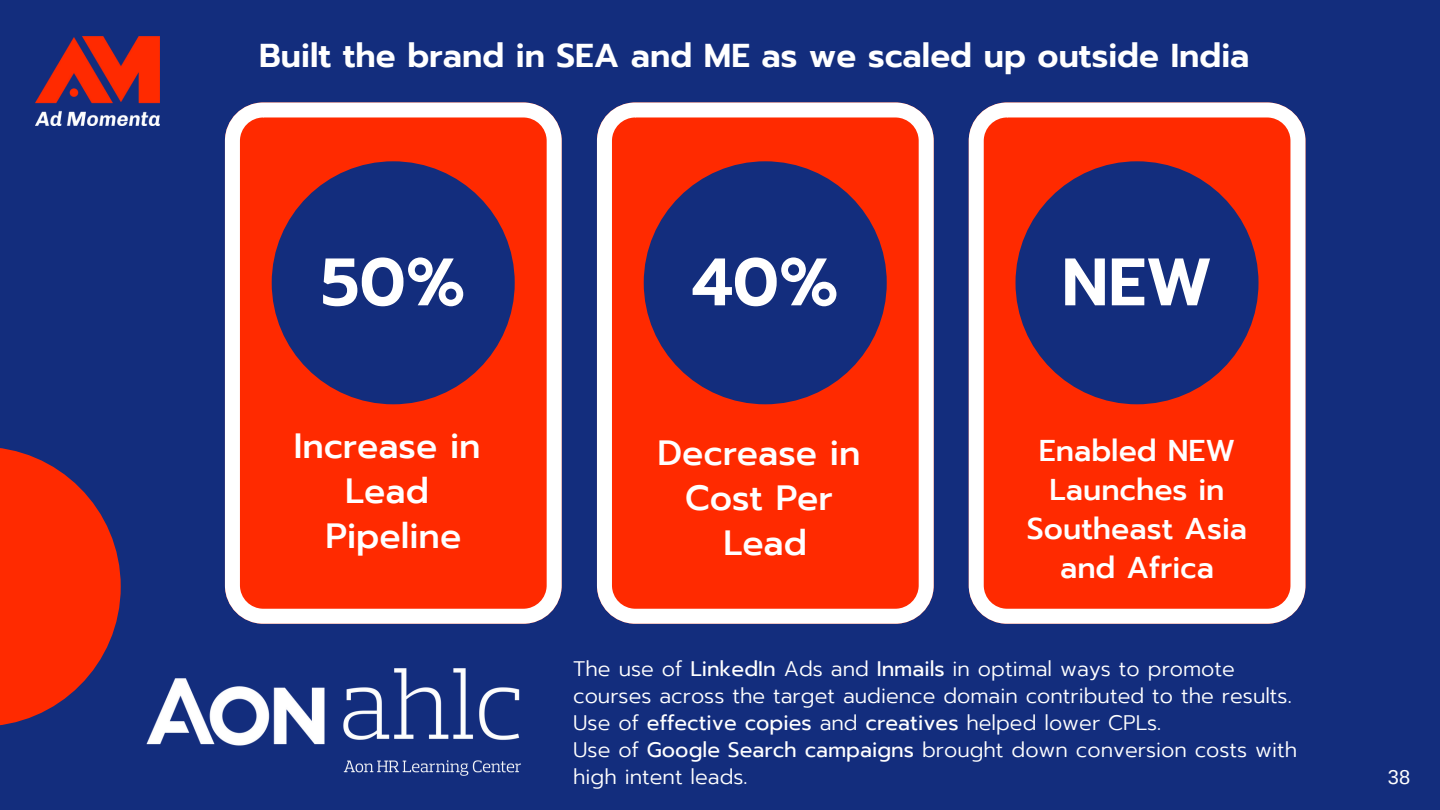
<style>
.page{position:relative;width:1440px;height:810px;background:#132d7d}
.page>*{position:absolute;margin:0;border:0;box-sizing:border-box;transform-origin:0 0}
.t1{font:600 67px "Prompt";color:#fff}
.t2{font:500 35px/45px "Prompt";color:#fff;text-align:center}
.t3{font:600 33px "Prompt";color:#fff}
.t4{font:500 30px/39px "Prompt";color:#fff;text-align:center}
.t5{font:300 21px/27px "Prompt";color:#fff}
.t6{font:20px "Arimo";color:#fff}
.s1{font-weight:400}
</style>
<div class="page">
<svg style="left:0;top:448px;width:121px;height:278px"></svg>
<svg style="left:225px;top:102px;width:337px;height:522px;background:#fb5130"></svg>
<svg style="left:597px;top:102px;width:337px;height:522px;background:#fb5130"></svg>
<svg style="left:969px;top:102px;width:336px;height:522px;background:#fc5130"></svg>
<div style="left:272px;top:161px;width:243px;height:243px;background:#132d7d;border-radius:50%"></div>
<div style="left:644px;top:161px;width:243px;height:243px;background:#132d7d;border-radius:50%"></div>
<div style="left:1016px;top:161px;width:243px;height:243px;background:#132d7d;border-radius:50%"></div>
<img style="left:120px;top:644px;width:205px;height:102px">
<img style="left:343px;top:668px;width:178px;height:107px">
<img style="left:36px;top:36px;width:124px;height:89px">
<h3 class="t3" style="left:259px;top:31px;width:992px">Built the brand in SEA and ME as we scaled up outside India</h3>
<h1 class="t1" style="left:321px;top:232px;width:146px">50%</h1>
<h1 class="t1" style="left:692px;top:232px;width:148px">40%</h1>
<h1 class="t1" style="left:1062px;top:232px;width:152px">NEW</h1>
<h2 class="t2" style="left:294px;top:424px;width:188px">Increase in<br>Lead<br>Pipeline</h2>
<h2 class="t2" style="left:658px;top:431px;width:204px">Decrease in<br>Cost Per<br>Lead</h2>
<h3 class="t4" style="left:1027px;top:431px;width:222px">Enabled NEW<br>Launches in<br>Southeast Asia and Africa</h3>
<p class="t5" style="left:573px;top:656px;width:726px">The use of <span class="s1">LinkedIn</span> Ads and <span class="s1">Inmails</span> in optimal ways to promote courses across the target audience domain contributed to the results.<br>Use of <span class="s1">effective copies</span> and <span class="s1">creatives</span> helped lower CPLs.<br>Use of <span class="s1">Google Search campaigns</span> brought down conversion costs with high intent leads.</p>
<p class="t6" style="left:1388px;top:766px;width:24px">38</p>
</div>
